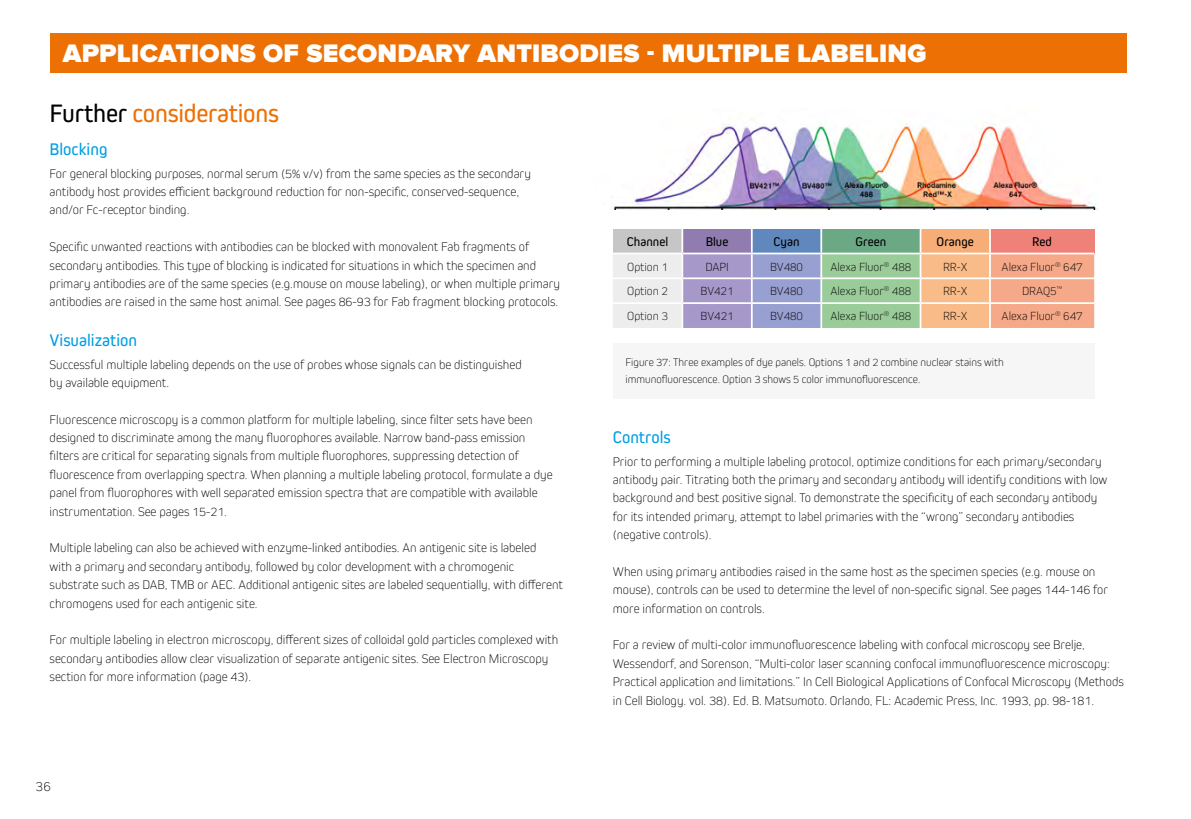
<style>
.page{position:relative;width:1191px;height:819px;background:#fff}
.page>*{position:absolute;margin:0;border:0;box-sizing:border-box;transform-origin:0 0}
.t1{font:900 26.25px "Proxima Nova";letter-spacing:.01em;color:#fff}
.t2{font:26.25px "Kiro";letter-spacing:-.01em;color:#ed7004}
.t3{font:17.5px "Kiro";color:#009fe3}
.t4{font:200 14px "Kiro";color:#000}
.t5{font:200 13.12px/18.4px "Kiro";color:#000}
.t6{font:13.12px "Kiro";color:#000}
.t7{font:200 12.25px "Kiro";color:#000}
.t8{font:200 11.38px/16.6px "Kiro";color:#000}
.s1{color:#000}
</style>
<div class="page">
<div style="left:613px;top:343px;width:481px;height:55px;background:#f6f6f6"></div>
<div style="left:50px;top:33px;width:1076px;height:40px;background:#ed7004"></div>
<img style="left:613px;top:119px;width:485px;height:90px">
<svg style="left:613px;top:229px;width:481px;height:99px;background:#c5b5ad"></svg>
<hr style="left:821px;top:302px;width:99px;height:2px;background:#fff">
<hr style="left:820px;top:304px;width:2px;height:24px;background:#fff">
<hr style="left:920px;top:302px;width:70px;height:2px;background:#fff">
<hr style="left:919px;top:304px;width:2px;height:24px;background:#fff">
<hr style="left:990px;top:302px;width:104px;height:2px;background:#fff">
<hr style="left:989px;top:304px;width:2px;height:24px;background:#fff">
<h1 class="t1" style="left:63px;top:41px;width:865px">APPLICATIONS OF SECONDARY ANTIBODIES - MULTIPLE LABELING</h1>
<h1 class="t2" style="left:50px;top:98px;width:231px"><span class="s1">Further</span> considerations</h1>
<h2 class="t3" style="left:50px;top:139px;width:59px">Blocking</h2>
<p class="t5" style="left:50px;top:164px;width:483px">For general blocking purposes, normal serum (5% v/v) from the same species as the secondary antibody host provides efficient background reduction for non-specific, conserved-sequence, and/or Fc-receptor binding.</p>
<p class="t5" style="left:50px;top:237px;width:512px">Specific unwanted reactions with antibodies can be blocked with monovalent Fab fragments of secondary antibodies. This type of blocking is indicated for situations in which the specimen and primary antibodies are of the same species (e.g.mouse on mouse labeling), or when multiple primary antibodies are raised in the same host animal. See pages 86-93 for Fab fragment blocking protocols.</p>
<h2 class="t3" style="left:50px;top:330px;width:89px">Visualization</h2>
<p class="t5" style="left:50px;top:354px;width:474px">Successful multiple labeling depends on the use of probes whose signals can be distinguished by available equipment.</p>
<p class="t5" style="left:50px;top:409px;width:504px">Fluorescence microscopy is a common platform for multiple labeling, since filter sets have been designed to discriminate among the many fluorophores available. Narrow band-pass emission filters are critical for separating signals from multiple fluorophores, suppressing detection of fluorescence from overlapping spectra. When planning a multiple labeling protocol, formulate a dye panel from fluorophores with well separated emission spectra that are compatible with available instrumentation. See pages 15-21.</p>
<p class="t5" style="left:50px;top:538px;width:515px">Multiple labeling can also be achieved with enzyme-linked antibodies. An antigenic site is labeled<br>with a primary and secondary antibody, followed by color development with a chromogenic substrate such as DAB, TMB or AEC. Additional antigenic sites are labeled sequentially, with different chromogens used for each antigenic site.</p>
<p class="t5" style="left:50px;top:630px;width:510px">For multiple labeling in electron microscopy, different sizes of colloidal gold particles complexed with secondary antibodies allow clear visualization of separate antigenic sites. See Electron Microscopy section for more information (page 43).</p>
<p class="t4" style="left:35px;top:777px;width:17px">36</p>
<p class="t6" style="left:627px;top:234px;width:43px">Channel</p>
<p class="t6" style="left:705px;top:234px;width:24px">Blue</p>
<p class="t6" style="left:773px;top:234px;width:27px">Cyan</p>
<p class="t6" style="left:855px;top:234px;width:32px">Green</p>
<p class="t6" style="left:936px;top:234px;width:39px">Orange</p>
<p class="t6" style="left:1032px;top:234px;width:21px">Red</p>
<p class="t7" style="left:627px;top:259px;width:42px">Option 1</p>
<p class="t7" style="left:705px;top:259px;width:25px">DAPI</p>
<p class="t7" style="left:770px;top:259px;width:35px">BV480</p>
<p class="t7" style="left:830px;top:259px;width:82px">Alexa Fluor<sup>®</sup> 488</p>
<p class="t7" style="left:943px;top:259px;width:26px">RR-X</p>
<p class="t7" style="left:1001px;top:259px;width:82px">Alexa Fluor<sup>®</sup> 647</p>
<p class="t7" style="left:627px;top:284px;width:42px">Option 2</p>
<p class="t7" style="left:700px;top:284px;width:35px">BV421</p>
<p class="t7" style="left:770px;top:284px;width:35px">BV480</p>
<p class="t7" style="left:830px;top:284px;width:82px">Alexa Fluor<sup>®</sup> 488</p>
<p class="t7" style="left:943px;top:284px;width:26px">RR-X</p>
<p class="t7" style="left:1022px;top:284px;width:42px">DRAQ5<sup>™</sup></p>
<p class="t7" style="left:627px;top:309px;width:42px">Option 3</p>
<p class="t7" style="left:700px;top:309px;width:35px">BV421</p>
<p class="t7" style="left:770px;top:309px;width:35px">BV480</p>
<p class="t7" style="left:830px;top:309px;width:82px">Alexa Fluor<sup>®</sup> 488</p>
<p class="t7" style="left:943px;top:309px;width:26px">RR-X</p>
<p class="t7" style="left:1001px;top:309px;width:82px">Alexa Fluor<sup>®</sup> 647</p>
<p class="t8" style="left:625px;top:353px;width:380px">Figure 37: Three examples of dye panels. Options 1 and 2 combine nuclear stains with immunofluorescence. Option 3 shows 5 color immunofluorescence.</p>
<h2 class="t3" style="left:613px;top:427px;width:59px">Controls</h2>
<p class="t5" style="left:613px;top:451px;width:496px">Prior to performing a multiple labeling protocol, optimize conditions for each primary/secondary antibody pair. Titrating both the primary and secondary antibody will identify conditions with low background and best positive signal. To demonstrate the specificity of each secondary antibody for its intended primary, attempt to label primaries with the “wrong” secondary antibodies (negative controls).</p>
<p class="t5" style="left:613px;top:561px;width:497px">When using primary antibodies raised in the same host as the specimen species (e.g. mouse on mouse), controls can be used to determine the level of non-specific signal. See pages 144-146 for more information on controls.</p>
<p class="t5" style="left:613px;top:635px;width:512px">For a review of multi-color immunofluorescence labeling with confocal microscopy see Brelje, Wessendorf, and Sorenson, “Multi-color laser scanning confocal immunofluorescence microscopy:<br>Practical application and limitations.” In Cell Biological Applications of Confocal Microscopy (Methods in Cell Biology. vol. 38). Ed. B. Matsumoto. Orlando, FL: Academic Press, Inc. 1993, pp. 98-181.</p>
</div>
